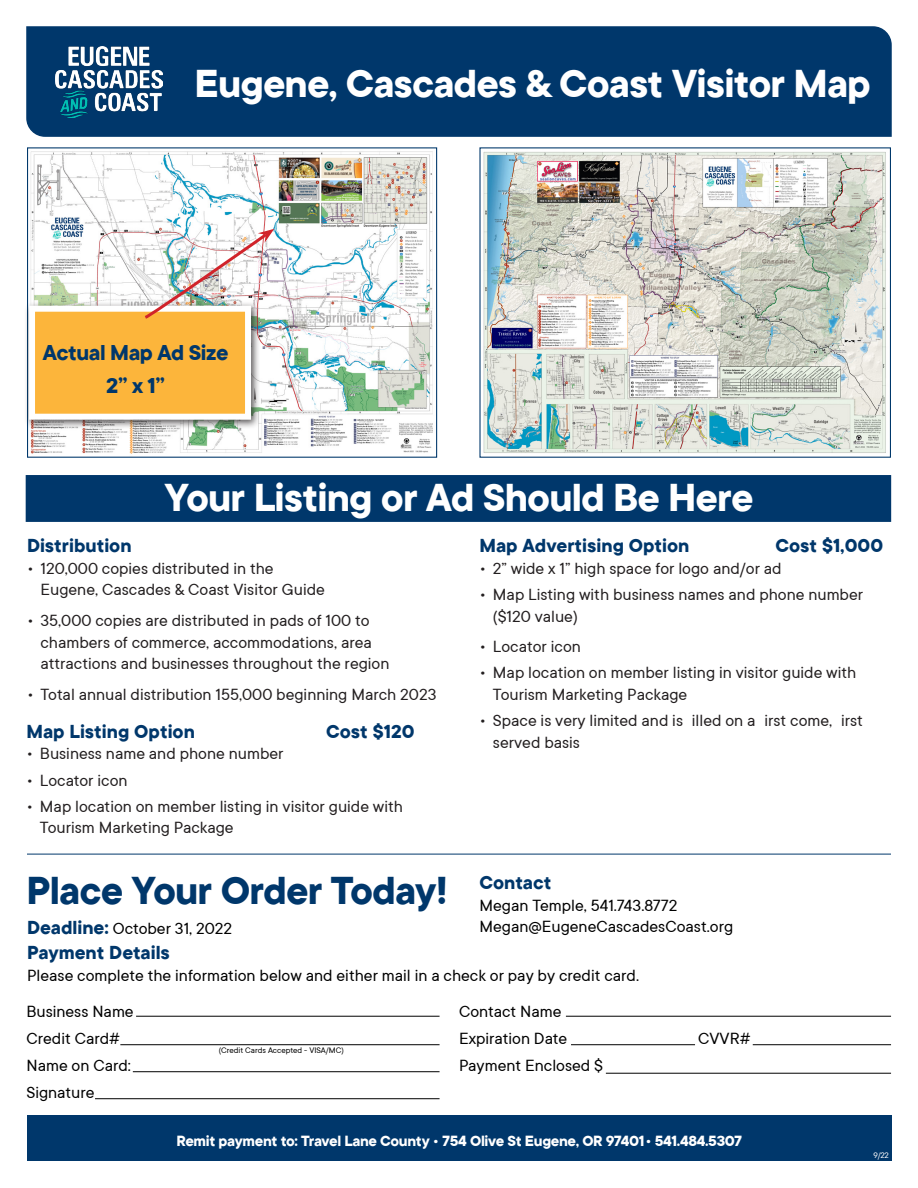
<style>
.page{position:relative;width:918px;height:1188px;background:#fff}
.page>*{position:absolute;margin:0;border:0;box-sizing:border-box;transform-origin:0 0}
.t1{font:700 43.5px "TT Commons";letter-spacing:-.02em;color:#fff}
.t2{font:700 43.5px "TT Commons";letter-spacing:-.02em;color:#00376b}
.t3{font:700 24px "TT Commons";letter-spacing:-.02em;color:#00376b}
.t4{font:700 21px "TT Commons";color:#00376b}
.t5{font:18px/21.6px "TT Commons";color:#231f20}
.t6{font:18px "TT Commons";color:#000}
.t7{font:700 16.5px "TT Commons";letter-spacing:-.02em;color:#fff}
.t8{font:9px "TT Commons";color:#000}
.t9{font:9px "TT Commons";color:#fff}
.s1{font-weight:700;font-size:21px;color:#00376b}
</style>
<div class="page">
<div style="left:26px;top:475px;width:865px;height:47px;background:#00376b;border:2px solid #00376b"></div>
<div style="left:26px;top:26px;width:866px;height:111px;background:#00376b"></div>
<img style="left:56px;top:47px;width:107px;height:71px">
<img style="left:483px;top:151px;width:403px;height:302px">
<img style="left:30px;top:148px;width:408px;height:310px">
<div style="left:27px;top:147px;width:410px;height:311px;border:1px solid #00386b"></div>
<hr style="left:27px;top:854px;width:864px;height:1px;background:#00376b">
<div style="left:24px;top:301px;width:236px;height:128px;background:#231f20;opacity:.75"></div>
<div style="left:29px;top:306px;width:222px;height:114px;background:#fcb53b;border:6px solid #fff"></div>
<hr style="left:136px;top:1016px;width:304px;height:1px;background:#000">
<hr style="left:120px;top:1044px;width:320px;height:1px;background:#000">
<hr style="left:133px;top:1071px;width:307px;height:1px;background:#000">
<hr style="left:95px;top:1098px;width:345px;height:1px;background:#000">
<hr style="left:566px;top:1016px;width:325px;height:1px;background:#000">
<hr style="left:571px;top:1044px;width:124px;height:1px;background:#000">
<hr style="left:606px;top:1073px;width:285px;height:1px;background:#000">
<hr style="left:753px;top:1044px;width:138px;height:1px;background:#000">
<div style="left:27px;top:1116px;width:865px;height:45px;background:#00376b"></div>
<img style="left:142px;top:229px;width:132px;height:91px">
<p class="t1" style="left:195px;top:55px;width:678px">Eugene, Cascades &amp; Coast Visitor Map</p>
<p class="t3" style="left:43px;top:336px;width:187px">Actual Map Ad Size</p>
<p class="t3" style="left:106px;top:369px;width:60px">2” x 1”</p>
<p class="t1" style="left:165px;top:469px;width:590px">Your Listing or Ad Should Be Here</p>
<p class="t4" style="left:27px;top:532px;width:106px">Distribution</p>
<p class="t5" style="left:27px;top:557px;width:248px">• 120,000 copies distributed in the</p>
<p class="t5" style="left:40px;top:579px;width:286px">Eugene, Cascades &amp; Coast Visitor Guide</p>
<p class="t5" style="left:40px;top:609px;width:351px;text-indent:-14px">• 35,000 copies are distributed in pads of 100 to chambers of commerce, accommodations, area attractions and businesses throughout the region</p>
<p class="t5" style="left:27px;top:683px;width:411px">• Total annual distribution 155,000 beginning March 2023</p>
<p class="t4" style="left:26px;top:717px;width:170px">Map Listing Option</p>
<p class="t5" style="left:26px;top:742px;width:259px">• Business name and phone number</p>
<p class="t5" style="left:26px;top:769px;width:103px">• Locator icon</p>
<p class="t5" style="left:40px;top:795px;width:365px;text-indent:-14px">• Map location on member listing in visitor guide with<br>Tourism Marketing Package</p>
<p class="t4" style="left:326px;top:717px;width:90px">Cost $120</p>
<p class="t4" style="left:775px;top:532px;width:109px">Cost $1,000</p>
<p class="t4" style="left:479px;top:532px;width:212px">Map Advertising Option</p>
<p class="t5" style="left:479px;top:557px;width:304px">• 2” wide x 1” high space for logo and/or ad</p>
<p class="t5" style="left:493px;top:583px;width:372px;text-indent:-14px">• Map Listing with business names and phone number ($120 value)</p>
<p class="t5" style="left:479px;top:635px;width:103px">• Locator icon</p>
<p class="t5" style="left:493px;top:661px;width:365px;text-indent:-14px">• Map location on member listing in visitor guide with<br>Tourism Marketing Package</p>
<p class="t5" style="left:493px;top:709px;width:372px;text-indent:-14px">• Space is very limited and is illed on a irst come, irst served basis</p>
<p class="t4" style="left:479px;top:869px;width:74px">Contact</p>
<p class="t6" style="left:479px;top:894px;width:199px">Megan Temple, 541.743.8772</p>
<p class="t6" style="left:479px;top:916px;width:255px">Megan@EugeneCascadesCoast.org</p>
<p class="t2" style="left:26px;top:861px;width:423px">Place Your Order Today!</p>
<p class="t6" style="left:27px;top:917px;width:207px"><span class="s1">Deadline:</span> October 31, 2022</p>
<p class="t4" style="left:27px;top:939px;width:145px">Payment Details</p>
<p class="t6" style="left:27px;top:964px;width:614px">Please complete the information below and either mail in a check or pay by credit card.</p>
<p class="t6" style="left:26px;top:1000px;width:109px">Business Name</p>
<p class="t6" style="left:26px;top:1027px;width:95px">Credit Card#</p>
<p class="t6" style="left:26px;top:1054px;width:106px">Name on Card:</p>
<p class="t6" style="left:26px;top:1081px;width:70px">Signature</p>
<p class="t8" style="left:219px;top:1044px;width:127px">(Credit Cards Accepted - VISA/MC)</p>
<p class="t6" style="left:459px;top:1000px;width:104px">Contact Name</p>
<p class="t6" style="left:459px;top:1027px;width:110px">Expiration Date</p>
<p class="t6" style="left:698px;top:1027px;width:54px">CVVR#</p>
<p class="t6" style="left:459px;top:1054px;width:146px">Payment Enclosed $</p>
<p class="t7" style="left:176px;top:1130px;width:567px">Remit payment to: Travel Lane County • 754 Olive St Eugene, OR 97401 • 541.484.5307</p>
<p class="t9" style="left:873px;top:1149px;width:17px">9/22</p>
</div>
